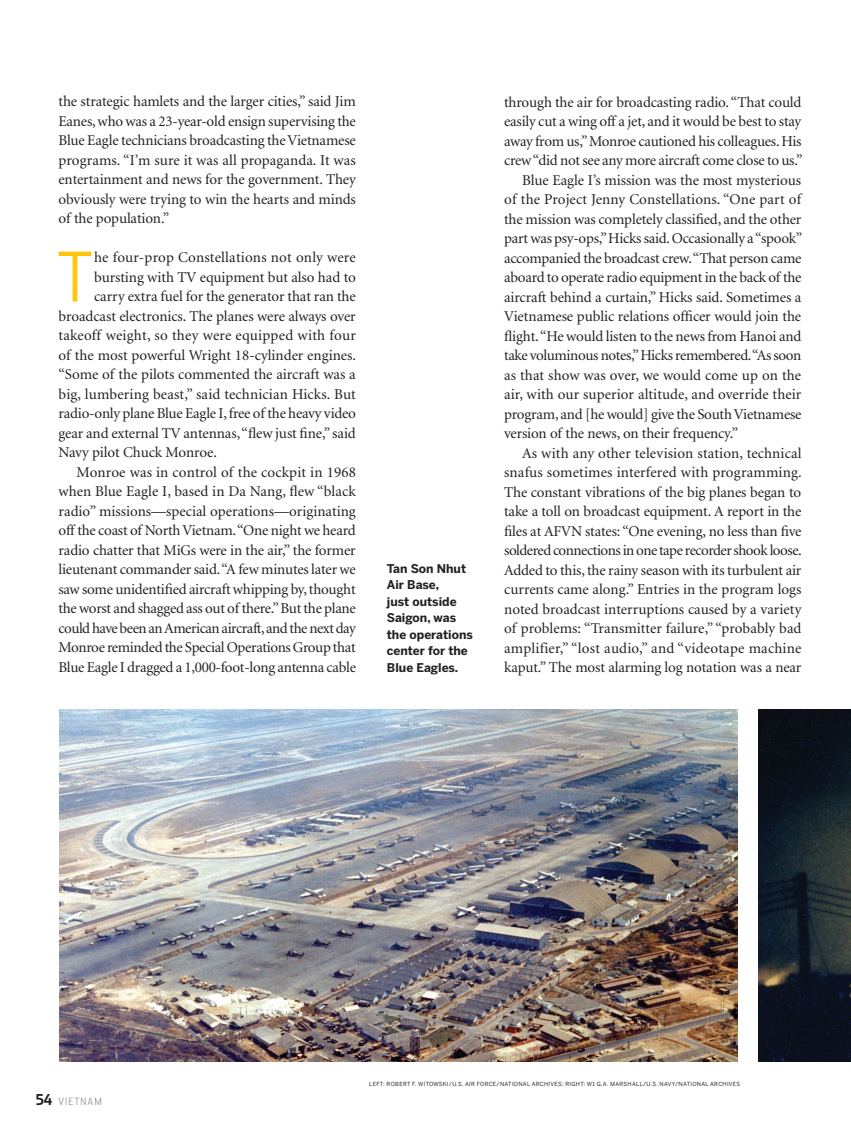
<style>
.page{position:relative;width:851px;height:1134px;background:#fff}
.page>*{position:absolute;margin:0;border:0;box-sizing:border-box;transform-origin:0 0}
.FEATURE_body{font:300 68.7px "Stainless Cond";color:#fec70c}
.FEATURE_body-2{font:15px/19.5px "Minion";letter-spacing:-.005em;color:#231f20;text-align:justify}
.FEATURE_body-3{font:15px "Minion";letter-spacing:.015em;color:#231f20}
.VIET_caption{font:700 12px/16.5px "Benton Sans";color:#231f20}
.t1{font:300 10.2px "Stainless Cond";letter-spacing:.1em;color:#939598}
.t2{font:5.7px "Benton Sans";letter-spacing:.05em;color:#231f20}
.s1{font-weight:700;font-size:15px;color:#231f20}
</style>
<div class="page">
<img style="left:758px;top:710px;width:92px;height:352px">
<img style="left:60px;top:710px;width:677px;height:352px">
<p class="FEATURE_body-2" style="left:58px;top:93px;width:299px">the strategic hamlets and the larger cities,” said Jim Eanes, who was a 23-year-old ensign supervising the Blue Eagle technicians broadcasting the Vietnamese programs. “I’m sure it was all propaganda. It was entertainment and news for the government. They obviously were trying to win the hearts and minds of the population.”</p>
<p class="FEATURE_body" style="left:57px;top:237px;width:37px">T</p>
<p class="FEATURE_body-3" style="left:94px;top:250px;width:263px">he four-prop Constellations not only were</p>
<p class="FEATURE_body-2" style="left:94px;top:268px;width:263px">bursting with TV equipment but also had to</p>
<p class="FEATURE_body-2" style="left:94px;top:288px;width:263px">carry extra fuel for the generator that ran the</p>
<p class="FEATURE_body-2" style="left:58px;top:307px;width:299px">broadcast electronics. The planes were always over</p>
<p class="FEATURE_body-3" style="left:58px;top:328px;width:299px">takeoff weight, so they were equipped with four</p>
<p class="FEATURE_body-2" style="left:58px;top:346px;width:299px">of the most powerful Wright 18-cylinder engines.</p>
<p class="FEATURE_body-2" style="left:58px;top:366px;width:299px">“Some of the pilots commented the aircraft was a</p>
<p class="FEATURE_body-2" style="left:58px;top:385px;width:299px">big, lumbering beast,” said technician Hicks. But</p>
<p class="FEATURE_body-2" style="left:58px;top:405px;width:299px">radio-only plane Blue Eagle I, free of the heavy video</p>
<p class="FEATURE_body-2" style="left:58px;top:424px;width:299px">gear and external TV antennas, “flew just fine,” said</p>
<p class="FEATURE_body-2" style="left:58px;top:444px;width:160px">Navy pilot Chuck Monroe.</p>
<p class="FEATURE_body-2" style="left:58px;top:463px;width:299px;text-indent:18px">Monroe was in control of the cockpit in 1968 when Blue Eagle I, based in Da Nang, flew “black radio” missions—special operations—originating off the coast of North Vietnam. “One night we heard radio chatter that MiGs were in the air,” the former lieutenant commander said. “A few minutes later we saw some unidentified aircraft whipping by, thought the worst and shagged ass out of there.” But the plane could have been an American aircraft, and the next day Monroe reminded the Special Operations Group that Blue Eagle I dragged a 1,000-foot-long antenna cable</p>
<p class="VIET_caption" style="left:387px;top:560px;width:88px">Tan Son Nhut<br>Air Base,<br>just outside<br>Saigon, was the operations center for the<br>Blue Eagles.</p>
<p class="FEATURE_body-2" style="left:504px;top:93px;width:300px">through the air for broadcasting radio. “That could easily cut a wing off a jet, and it would be best to stay away from us,” Monroe cautioned his colleagues. His crew “did not see any more aircraft come close to us.”</p>
<p class="FEATURE_body-2" style="left:504px;top:171px;width:299px;text-indent:18px">Blue Eagle I’s mission was the most mysterious of the Project Jenny Constellations. “One part of the mission was completely classified, and the other part was psy-ops,” Hicks said. Occasionally a “spook” accompanied the broadcast crew. “That person came aboard to operate radio equipment in the back of the aircraft behind a curtain,” Hicks said. Sometimes a Vietnamese public relations officer would join the flight. “He would listen to the news from Hanoi and take voluminous notes,” Hicks remembered. “As soon as that show was over, we would come up on the air, with our superior altitude, and override their program, and [he would] give the South Vietnamese version of the news, on their frequency.”</p>
<p class="FEATURE_body-2" style="left:504px;top:444px;width:299px;text-indent:18px">As with any other television station, technical snafus sometimes interfered with programming.<br>The constant vibrations of the big planes began to take a toll on broadcast equipment. A report in the files at AFVN states: “One evening, no less than five soldered connections in one tape recorder shook loose.<br>Added to this, the rainy season with its turbulent air currents came along.” Entries in the program logs noted broadcast interruptions caused by a variety of problems: “Transmitter failure,” “probably bad amplifier,” “lost audio,” and “videotape machine kaput.” The most alarming log notation was a near</p>
<p class="t1" style="left:36px;top:1095px;width:67px"><span class="s1">54</span> VIETNAM</p>
<p class="t2" style="left:369px;top:1081px;width:372px">LEFT: ROBERT F. WITOWSKI/U.S. AIR FORCE/NATIONAL ARCHIVES; RIGHT: W1 G.A. MARSHALL/U.S. NAVY/NATIONAL ARCHIVES</p>
</div>
